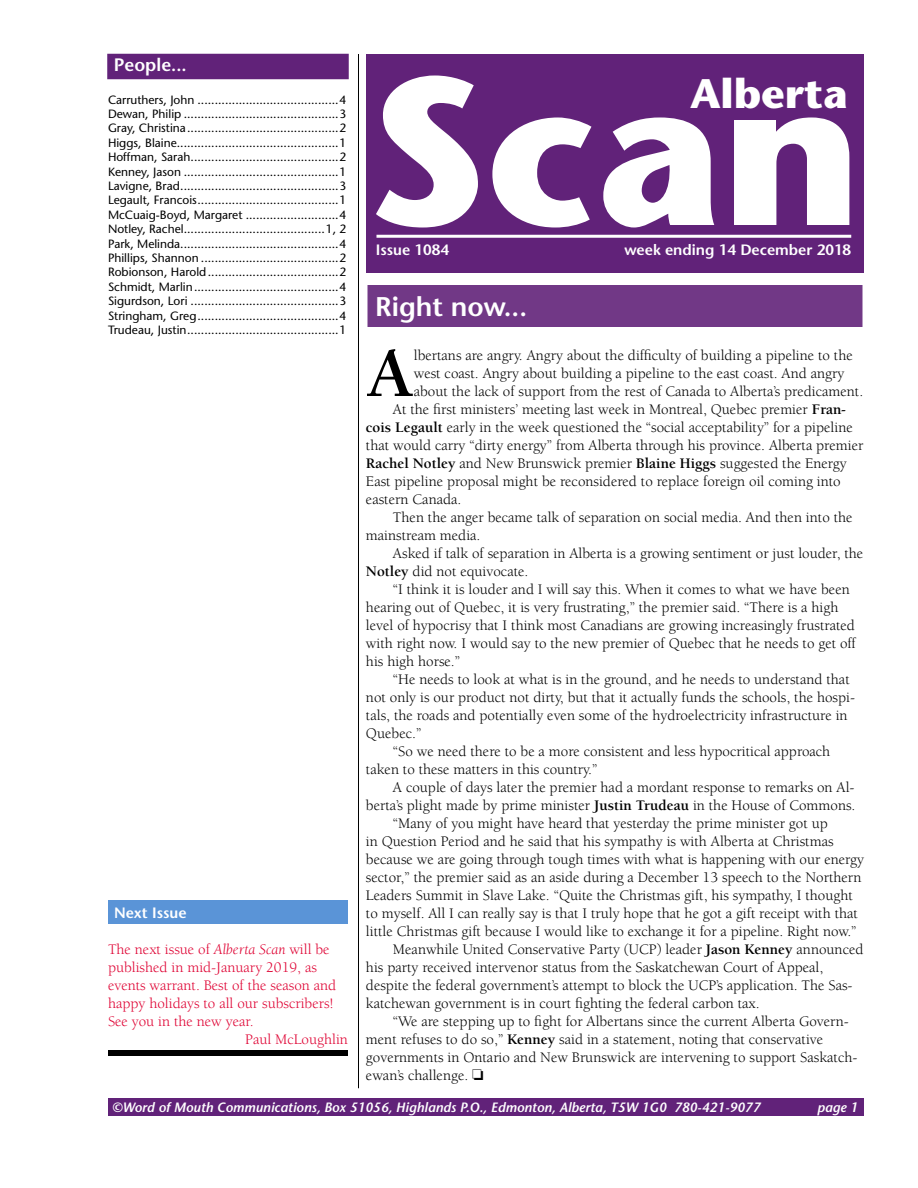
<style>
.page{position:relative;width:918px;height:1188px;background:#fff}
.page>*{position:absolute;margin:0;border:0;box-sizing:border-box;transform-origin:0 0}
.t1{font:700 210px "Stone Sans";color:#fff}
.t2{font:700 71.7px "Berkeley Std";color:#000}
.t3{font:700 41.25px "Stone Sans";color:#fff}
.t4{font:600 27px "Stone Sans";color:#fff}
.t5{font:600 18px "Stone Sans";color:#fff}
.t6{font:15px "Berkeley Std";color:#000}
.t7{font:15px "Berkeley Std";color:#df0032}
.t8{font:600 15px "Stone Sans";color:#fff}
.t9{font:italic 600 13.5px "Stone Sans";color:#fff}
.t10{font:12px/14.4px "Stone Sans";color:#000;text-align:justify}
.s1{font-style:italic}
.s2{font-weight:700}
</style>
<div class="page">
<div style="left:108px;top:1098px;width:756px;height:18px;background:#612279"></div>
<div style="left:366px;top:54px;width:498px;height:219px;background:#612279"></div>
<hr style="left:376px;top:235px;width:475px;height:3px;background:#fff">
<div style="left:108px;top:55px;width:240px;height:24px;background:#612279"></div>
<div style="left:107px;top:54px;width:242px;height:25px;border:2px solid #612279"></div>
<hr style="left:358px;top:54px;width:1px;height:1034px;background:#000">
<div style="left:367px;top:284px;width:496px;height:44px;background:#713886"></div>
<div style="left:366px;top:283px;width:498px;height:45px;border:2px solid #fff"></div>
<div style="left:108px;top:900px;width:240px;height:24px;background:#5a94d7"></div>
<div style="left:108px;top:1050px;width:240px;height:6px;background:#000"></div>
<p class="t5" style="left:114px;top:54px;width:74px">People...</p>
<p class="t10" style="left:108px;top:92px;width:240px">Carruthers, John .........................................4<br>Dewan, Philip .............................................3<br>Gray, Christina............................................2<br>Higgs, Blaine...............................................1<br>Hoffman, Sarah...........................................2<br>Kenney, Jason .............................................1<br>Lavigne, Brad..............................................3<br>Legault, Francois.........................................1<br>McCuaig-Boyd, Margaret ...........................4<br>Notley, Rachel.........................................1, 2<br>Park, Melinda..............................................4<br>Phillips, Shannon ........................................2<br>Robionson, Harold......................................2<br>Schmidt, Marlin..........................................4<br>Sigurdson, Lori ...........................................3<br>Stringham, Greg.........................................4<br>Trudeau, Justin............................................1</p>
<p class="t8" style="left:114px;top:904px;width:74px">Next Issue</p>
<p class="t7" style="left:108px;top:941px;width:223px">The next issue of <span class="s1">Alberta Scan</span> will be</p>
<p class="t7" style="left:108px;top:959px;width:211px">published in mid-January 2019, as</p>
<p class="t7" style="left:108px;top:977px;width:230px">events warrant. Best of the season and</p>
<p class="t7" style="left:108px;top:995px;width:227px">happy holidays to all our subscribers!</p>
<p class="t7" style="left:108px;top:1013px;width:147px">See you in the new year.</p>
<p class="t7" style="left:245px;top:1031px;width:104px">Paul McLoughlin</p>
<h1 class="t1" style="left:368px;top:26px;width:496px">Scan</h1>
<h3 class="t3" style="left:690px;top:69px;width:159px">Alberta</h3>
<p class="t8" style="left:376px;top:241px;width:75px">Issue 1084</p>
<p class="t8" style="left:624px;top:241px;width:228px">week ending 14 December 2018</p>
<h3 class="t4" style="left:375px;top:290px;width:153px">Right now...</h3>
<h2 class="t2" style="left:366px;top:335px;width:49px">A</h2>
<p class="t6" style="left:414px;top:347px;width:441px">lbertans are angry. Angry about the difficulty of building a pipeline to the</p>
<p class="t6" style="left:414px;top:365px;width:432px">west coast. Angry about building a pipeline to the east coast. And angry</p>
<p class="t6" style="left:414px;top:383px;width:451px">about the lack of support from the rest of Canada to Alberta’s predicament.</p>
<p class="t6" style="left:393px;top:401px;width:454px">At the first ministers’ meeting last week in Montreal, Quebec premier <span class="s2">Fran-</span></p>
<p class="t6" style="left:366px;top:419px;width:488px"><span class="s2">cois Legault</span> early in the week questioned the “social acceptability” for a pipeline</p>
<p class="t6" style="left:366px;top:437px;width:499px">that would carry “dirty energy” from Alberta through his province. Alberta premier</p>
<p class="t6" style="left:366px;top:455px;width:482px"><span class="s2">Rachel Notley</span> and New Brunswick premier <span class="s2">Blaine Higgs</span> suggested the Energy</p>
<p class="t6" style="left:366px;top:473px;width:476px">East pipeline proposal might be reconsidered to replace foreign oil coming into</p>
<p class="t6" style="left:366px;top:491px;width:97px">eastern Canada.</p>
<p class="t6" style="left:393px;top:509px;width:461px">Then the anger became talk of separation on social media. And then into the</p>
<p class="t6" style="left:366px;top:527px;width:116px">mainstream media.</p>
<p class="t6" style="left:393px;top:545px;width:472px">Asked if talk of separation in Alberta is a growing sentiment or just louder, the</p>
<p class="t6" style="left:366px;top:563px;width:164px"><span class="s2">Notley</span> did not equivocate.</p>
<p class="t6" style="left:393px;top:581px;width:458px">“I think it is louder and I will say this. When it comes to what we have been</p>
<p class="t6" style="left:366px;top:599px;width:474px">hearing out of Quebec, it is very frustrating,” the premier said. “There is a high</p>
<p class="t6" style="left:366px;top:617px;width:491px">level of hypocrisy that I think most Canadians are growing increasingly frustrated</p>
<p class="t6" style="left:366px;top:635px;width:491px">with right now. I would say to the new premier of Quebec that he needs to get off</p>
<p class="t6" style="left:366px;top:653px;width:96px">his high horse.”</p>
<p class="t6" style="left:393px;top:671px;width:458px">“He needs to look at what is in the ground, and he needs to understand that</p>
<p class="t6" style="left:366px;top:689px;width:491px">not only is our product not dirty, but that it actually funds the schools, the hospi-</p>
<p class="t6" style="left:366px;top:707px;width:483px">tals, the roads and potentially even some of the hydroelectricity infrastructure in</p>
<p class="t6" style="left:366px;top:725px;width:57px">Quebec.”</p>
<p class="t6" style="left:393px;top:743px;width:439px">“So we need there to be a more consistent and less hypocritical approach</p>
<p class="t6" style="left:366px;top:761px;width:233px">taken to these matters in this country.”</p>
<p class="t6" style="left:393px;top:779px;width:463px">A couple of days later the premier had a mordant response to remarks on Al-</p>
<p class="t6" style="left:366px;top:797px;width:491px">berta’s plight made by prime minister <span class="s2">Justin Trudeau</span> in the House of Commons.</p>
<p class="t6" style="left:393px;top:815px;width:436px">“Many of you might have heard that yesterday the prime minister got up</p>
<p class="t6" style="left:366px;top:833px;width:469px">in Question Period and he said that his sympathy is with Alberta at Christmas</p>
<p class="t6" style="left:366px;top:851px;width:500px">because we are going through tough times with what is happening with our energy</p>
<p class="t6" style="left:366px;top:869px;width:497px">sector,” the premier said as an aside during a December 13 speech to the Northern</p>
<p class="t6" style="left:366px;top:887px;width:488px">Leaders Summit in Slave Lake. “Quite the Christmas gift, his sympathy, I thought</p>
<p class="t6" style="left:366px;top:905px;width:494px">to myself. All I can really say is that I truly hope that he got a gift receipt with that</p>
<p class="t6" style="left:366px;top:923px;width:492px">little Christmas gift because I would like to exchange it for a pipeline. Right now.”</p>
<p class="t6" style="left:393px;top:941px;width:472px">Meanwhile United Conservative Party (UCP) leader <span class="s2">Jason Kenney</span> announced</p>
<p class="t6" style="left:366px;top:959px;width:459px">his party received intervenor status from the Saskatchewan Court of Appeal,</p>
<p class="t6" style="left:366px;top:977px;width:488px">despite the federal government’s attempt to block the UCP’s application. The Sas-</p>
<p class="t6" style="left:366px;top:995px;width:395px">katchewan government is in court fighting the federal carbon tax.</p>
<p class="t6" style="left:393px;top:1013px;width:457px">“We are stepping up to fight for Albertans since the current Alberta Govern-</p>
<p class="t6" style="left:366px;top:1031px;width:459px">ment refuses to do so,” <span class="s2">Kenney</span> said in a statement, noting that conservative</p>
<p class="t6" style="left:366px;top:1049px;width:493px">governments in Ontario and New Brunswick are intervening to support Saskatch-</p>
<p class="t6" style="left:366px;top:1067px;width:119px">ewan’s challenge. □</p>
<p class="t9" style="left:112px;top:1100px;width:650px">©Word of Mouth Communications, Box 51056, Highlands P.O., Edmonton, Alberta, T5W 1G0 780-421-9077</p>
<p class="t9" style="left:817px;top:1100px;width:42px">page 1</p>
</div>
